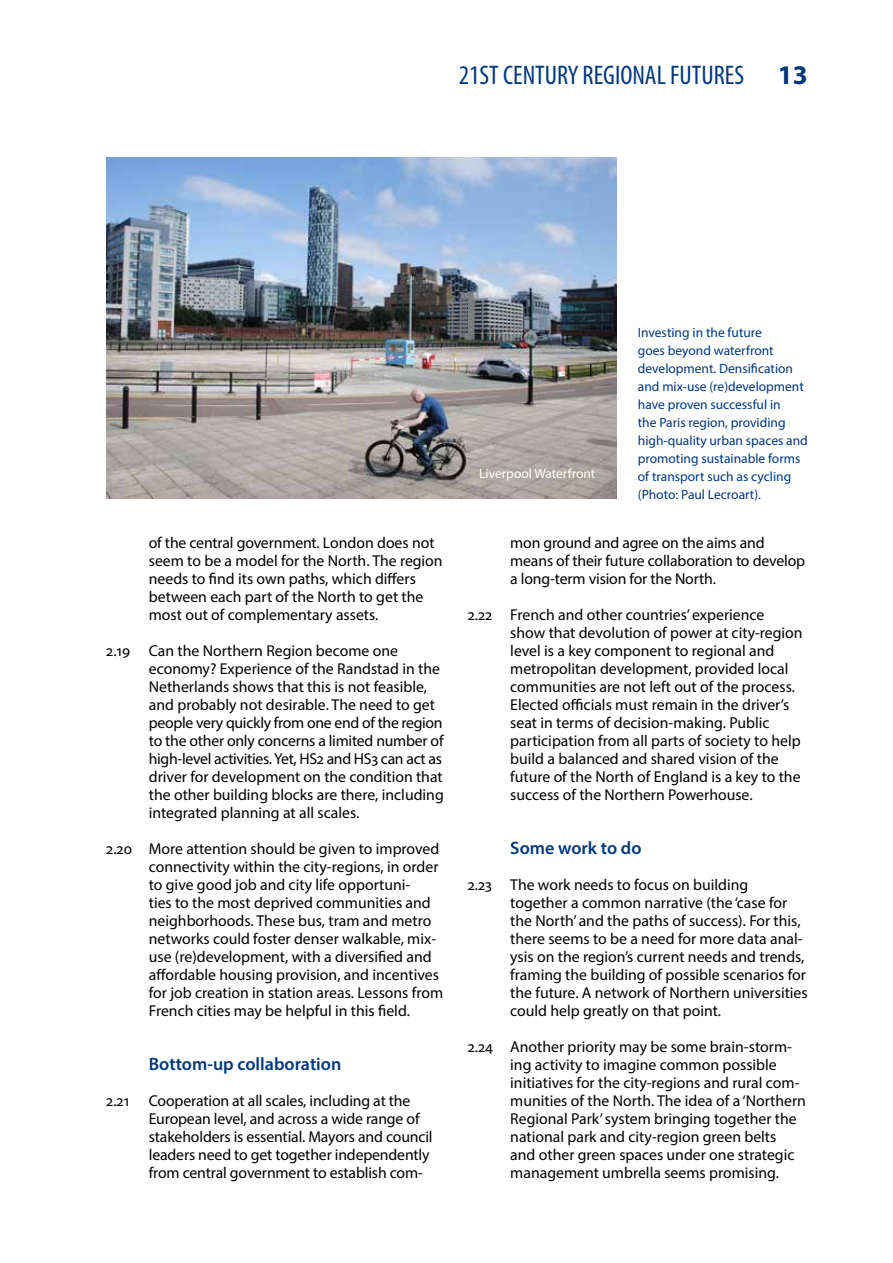
<style>
.page{position:relative;width:893px;height:1263px;background:#fff}
.page>*{position:absolute;margin:0;border:0;box-sizing:border-box;transform-origin:0 0}
.t1{font:condensed 27px "Myriad Pro";color:#00377b}
.t2{font:700 27px "Myriad Pro";color:#00377b}
.t3{font:600 18px "Myriad Pro";color:#00377b}
.t4{font:15.75px/18px "Myriad Pro";color:#000}
.t5{font:13.5px/18px "Myriad Pro";color:#00377b}
.t6{font:13.5px "Myriad Pro";color:#fff}
</style>
<div class="page">
<img style="left:106px;top:157px;width:511px;height:342px">
<h1 class="t1" style="left:459px;top:59px;width:287px">21ST CENTURY REGIONAL FUTURES</h1>
<h1 class="t2" style="left:778px;top:57px;width:31px">13</h1>
<p class="t4" style="left:149px;top:533px;width:295px">of the central government. London does not seem to be a model for the North. The region needs to find its own paths, which differs between each part of the North to get the most out of complementary assets.</p>
<p class="t4" style="left:149px;top:641px;width:296px;text-indent:-43px">2.19 Can the Northern Region become one economy? Experience of the Randstad in the Netherlands shows that this is not feasible, and probably not desirable. The need to get people very quickly from one end of the region to the other only concerns a limited number of high-level activities. Yet, HS2 and HS3 can act as driver for development on the condition that the other building blocks are there, including integrated planning at all scales.</p>
<p class="t4" style="left:149px;top:839px;width:296px;text-indent:-43px">2.20 More attention should be given to improved connectivity within the city-regions, in order to give good job and city life opportuni-<br>ties to the most deprived communities and neighborhoods. These bus, tram and metro networks could foster denser walkable, mix&shy;use (re)development, with a diversified and affordable housing provision, and incentives for job creation in station areas. Lessons from French cities may be helpful in this field.</p>
<p class="t3" style="left:149px;top:1052px;width:194px">Bottom-up collaboration</p>
<p class="t4" style="left:149px;top:1091px;width:285px;text-indent:-43px">2.21 Cooperation at all scales, including at the European level, and across a wide range of stakeholders is essential. Mayors and council leaders need to get together independently from central government to establish com-</p>
<p class="t6" style="left:479px;top:465px;width:118px">Liverpool Waterfront</p>
<p class="t5" style="left:638px;top:323px;width:172px">Investing in the future<br>goes beyond waterfront development. Densification and mix-use (re)development have proven successful in<br>the Paris region, providing high-quality urban spaces and promoting sustainable forms of transport such as cycling (Photo: Paul Lecroart).</p>
<p class="t4" style="left:510px;top:533px;width:296px">mon ground and agree on the aims and means of their future collaboration to develop a long-term vision for the North.</p>
<p class="t4" style="left:510px;top:605px;width:294px;text-indent:-43px">2.22 French and other countries’ experience show that devolution of power at city-region level is a key component to regional and metropolitan development, provided local communities are not left out of the process.<br>Elected officials must remain in the driver’s seat in terms of decision-making. Public participation from all parts of society to help build a balanced and shared vision of the future of the North of England is a key to the success of the Northern Powerhouse.</p>
<p class="t3" style="left:510px;top:836px;width:133px">Some work to do</p>
<p class="t4" style="left:510px;top:875px;width:299px;text-indent:-43px">2.23 The work needs to focus on building together a common narrative (the ‘case for the North’ and the paths of success). For this, there seems to be a need for more data anal&shy;ysis on the region’s current needs and trends, framing the building of possible scenarios for the future. A network of Northern universities could help greatly on that point.</p>
<p class="t4" style="left:510px;top:1037px;width:297px;text-indent:-43px">2.24 Another priority may be some brain-storm&shy;ing activity to imagine common possible initiatives for the city-regions and rural com&shy;munities of the North. The idea of a ‘Northern Regional Park’ system bringing together the national park and city-region green belts<br>and other green spaces under one strategic management umbrella seems promising.</p>
</div>
